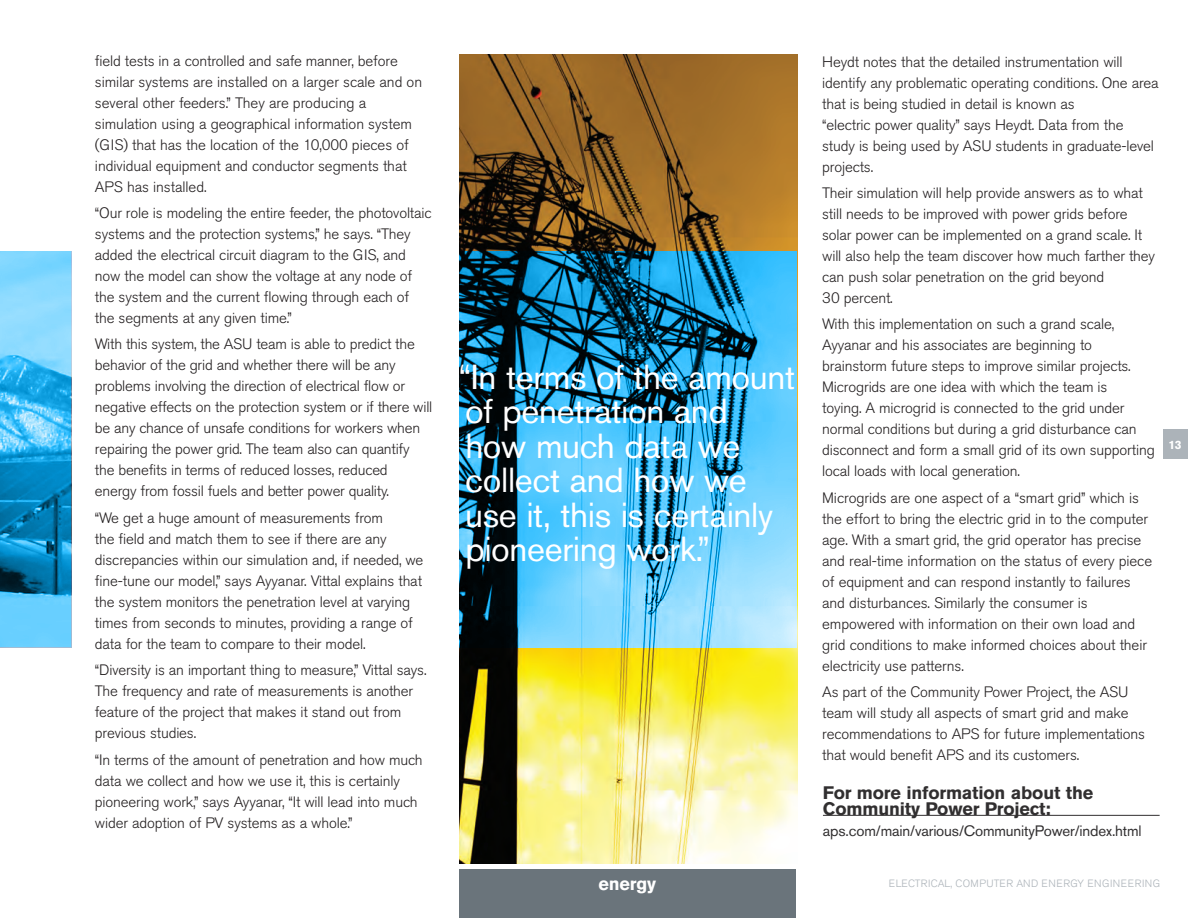
<style>
.page{position:relative;width:1188px;height:918px;background:#fff}
.page>*{position:absolute;margin:0;border:0;box-sizing:border-box;transform-origin:0 0}
.t1{font:34.5px/34.5px "Akzidenz Grotesk Pro";letter-spacing:-.01em;color:#fff}
.Paragraph_Style_1{font:700 18px/16.5px "Akzidenz Grotesk Pro";letter-spacing:-.01em;color:#312f30}
.t2{font:700 18px "Akzidenz Grotesk Pro";letter-spacing:-.01em;color:#fff}
.Feature_body_paragra{font:300 15px/21px "Akzidenz Grotesk Pro";letter-spacing:-.01em;color:#231f20}
.t3{font:15px "Akzidenz Grotesk Pro";letter-spacing:-.01em;color:#312f30}
.t4{font:700 12px "Akzidenz Grotesk Pro";color:#fff}
.t5{font:300 10.5px "Akzidenz Grotesk Pro";letter-spacing:.03em;color:#acb3b9}
</style>
<div class="page">
<img style="left:459px;top:55px;width:338px;height:809px">
<hr style="left:823px;top:815px;width:337px;height:1px;background:#312f30">
<svg style="left:459px;top:252px;width:338px;height:396px;background:#3c92b9"></svg>
<svg style="left:0;top:252px;width:71px;height:395px;background:#45b0e0"></svg>
<div style="left:459px;top:870px;width:337px;height:48px;background:#6a747b"></div>
<div style="left:1163px;top:430px;width:25px;height:29px;background:#acb3b9"></div>
<p class="Feature_body_paragra" style="left:95px;top:50px;width:329px">field tests in a controlled and safe manner, before similar systems are installed on a larger scale and on several other feeders.” They are producing a simulation using a geographical information system (GIS) that has the location of the 10,000 pieces of individual equipment and conductor segments that APS has installed.</p>
<p class="Feature_body_paragra" style="left:95px;top:202px;width:338px">“Our role is modeling the entire feeder, the photovoltaic systems and the protection systems,” he says. “They added the electrical circuit diagram to the GIS, and now the model can show the voltage at any node of the system and the current flowing through each of the segments at any given time.”</p>
<p class="Feature_body_paragra" style="left:95px;top:334px;width:339px">With this system, the ASU team is able to predict the behavior of the grid and whether there will be any problems involving the direction of electrical flow or negative effects on the protection system or if there will be any chance of unsafe conditions for workers when repairing the power grid. The team also can quantify the benefits in terms of reduced losses, reduced energy from fossil fuels and better power quality.</p>
<p class="Feature_body_paragra" style="left:95px;top:507px;width:330px">“We get a huge amount of measurements from<br>the field and match them to see if there are any discrepancies within our simulation and, if needed, we fine-tune our model,” says Ayyanar. Vittal explains that the system monitors the penetration level at varying times from seconds to minutes, providing a range of data for the team to compare to their model.</p>
<p class="Feature_body_paragra" style="left:95px;top:659px;width:333px">“Diversity is an important thing to measure,” Vittal says.<br>The frequency and rate of measurements is another feature of the project that makes it stand out from previous studies.</p>
<p class="Feature_body_paragra" style="left:95px;top:749px;width:329px">“In terms of the amount of penetration and how much data we collect and how we use it, this is certainly pioneering work,” says Ayyanar, “It will lead into much wider adoption of PV systems as a whole.”</p>
<p class="t1" style="left:458px;top:359px;width:338px">“In terms of the amount of penetration and<br>how much data we collect and how we use it, this is certainly pioneering work.”</p>
<p class="Feature_body_paragra" style="left:822px;top:51px;width:338px">Heydt notes that the detailed instrumentation will identify any problematic operating conditions. One area that is being studied in detail is known as<br>“electric power quality” says Heydt. Data from the study is being used by ASU students in graduate-level projects.</p>
<p class="Feature_body_paragra" style="left:822px;top:182px;width:334px">Their simulation will help provide answers as to what still needs to be improved with power grids before solar power can be implemented on a grand scale. It will also help the team discover how much farther they can push solar penetration on the grid beyond<br>30 percent.</p>
<p class="Feature_body_paragra" style="left:822px;top:314px;width:334px">With this implementation on such a grand scale, Ayyanar and his associates are beginning to brainstorm future steps to improve similar projects.<br>Microgrids are one idea with which the team is<br>toying. A microgrid is connected to the grid under normal conditions but during a grid disturbance can disconnect and form a small grid of its own supporting local loads with local generation.</p>
<p class="Feature_body_paragra" style="left:822px;top:487px;width:331px">Microgrids are one aspect of a “smart grid” which is the effort to bring the electric grid in to the computer age. With a smart grid, the grid operator has precise and real-time information on the status of every piece of equipment and can respond instantly to failures and disturbances. Similarly the consumer is empowered with information on their own load and grid conditions to make informed choices about their electricity use patterns.</p>
<p class="Feature_body_paragra" style="left:822px;top:681px;width:324px">As part of the Community Power Project, the ASU team will study all aspects of smart grid and make recommendations to APS for future implementations that would benefit APS and its customers.</p>
<p class="Paragraph_Style_1" style="left:823px;top:784px;width:272px">For more information about the<br>Community Power Project:</p>
<p class="t3" style="left:823px;top:821px;width:320px">aps.com/main/various/CommunityPower/index.html</p>
<p class="t4" style="left:1169px;top:437px;width:14px">13</p>
<p class="t2" style="left:599px;top:872px;width:59px">energy</p>
<p class="t5" style="left:889px;top:876px;width:273px">ELECTRICAL, COMPUTER AND ENERGY ENGINEERING</p>
</div>
